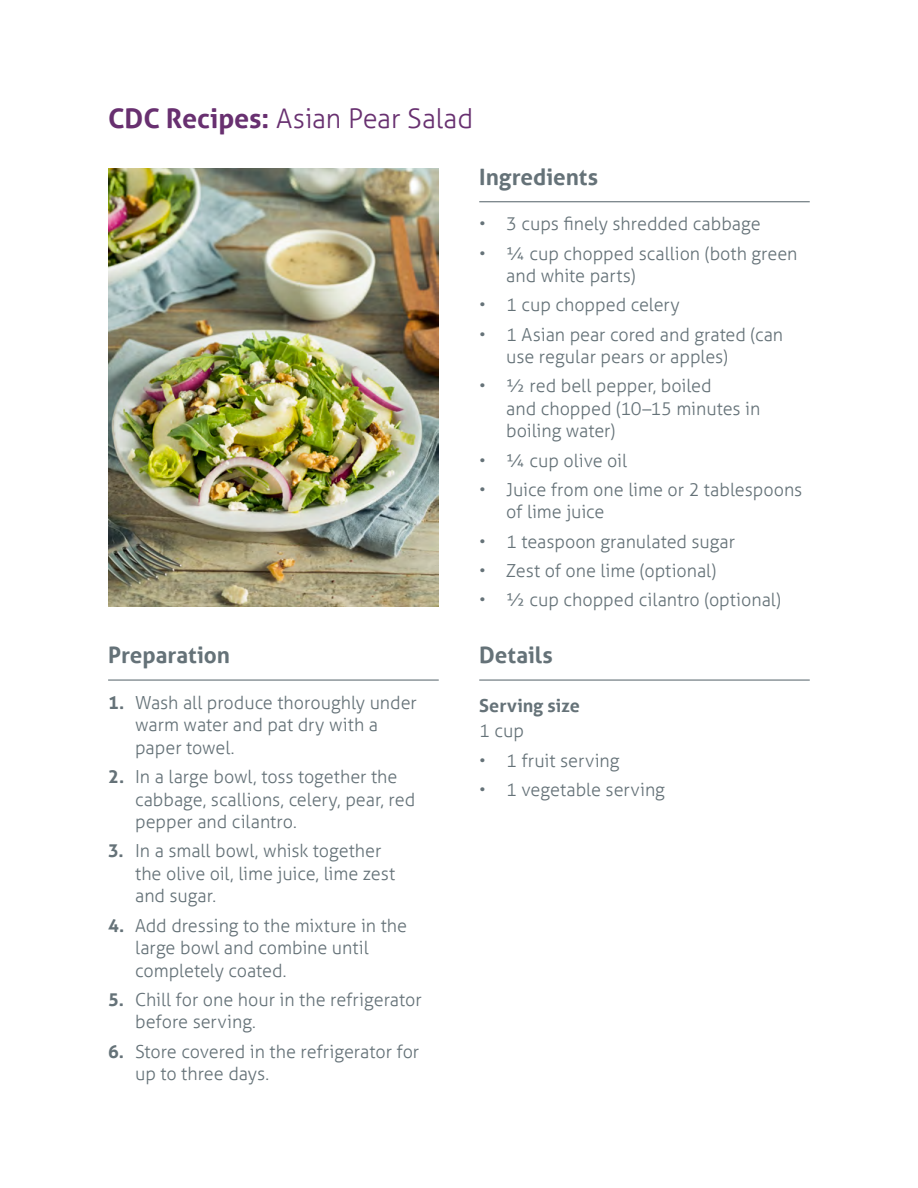
<style>
.page{position:relative;width:918px;height:1188px;background:#fff}
.page>*{position:absolute;margin:0;border:0;box-sizing:border-box;transform-origin:0 0}
.t1{font:300 27px "Aller";letter-spacing:-.005em;color:#683070}
.t2{font:700 22.5px "Aller";color:#657278}
.t3{font:300 18px/22.5px "Aller";letter-spacing:-.005em;color:#657278}
.t4{font:700 18px "Aller";color:#657278}
.s1{font-weight:700}
</style>
<div class="page">
<img style="left:108px;top:168px;width:331px;height:438px">
<hr style="left:479px;top:201px;width:331px;height:1px;background:#657278">
<hr style="left:108px;top:680px;width:331px;height:1px;background:#657278">
<hr style="left:479px;top:680px;width:331px;height:1px;background:#657278">
<h1 class="t1" style="left:108px;top:102px;width:367px"><span class="s1">CDC Recipes:</span> Asian Pear Salad</h1>
<p class="t2" style="left:479px;top:163px;width:120px">Ingredients</p>
<p class="t3" style="left:479px;top:213px;width:283px">• 3 cups finely shredded cabbage</p>
<p class="t3" style="left:506px;top:242px;width:293px;text-indent:-27px">• 1⁄4 cup chopped scallion (both green and white parts)</p>
<p class="t3" style="left:479px;top:294px;width:202px">• 1 cup chopped celery</p>
<p class="t3" style="left:506px;top:323px;width:278px;text-indent:-27px">• 1 Asian pear cored and grated (can use regular pears or apples)</p>
<p class="t3" style="left:506px;top:375px;width:256px;text-indent:-27px">• 1⁄2 red bell pepper, boiled<br>and chopped (10–15 minutes in boiling water)</p>
<p class="t3" style="left:479px;top:449px;width:149px">• 1⁄4 cup olive oil</p>
<p class="t3" style="left:506px;top:478px;width:298px;text-indent:-27px">• Juice from one lime or 2 tablespoons of lime juice</p>
<p class="t3" style="left:479px;top:530px;width:257px">• 1 teaspoon granulated sugar</p>
<p class="t3" style="left:479px;top:559px;width:239px">• Zest of one lime (optional)</p>
<p class="t3" style="left:479px;top:589px;width:303px">• 1⁄2 cup chopped cilantro (optional)</p>
<p class="t2" style="left:108px;top:641px;width:124px">Preparation</p>
<p class="t3" style="left:135px;top:691px;width:283px;text-indent:-27px"><span class="s1">1.</span> Wash all produce thoroughly under warm water and pat dry with a paper towel.</p>
<p class="t3" style="left:135px;top:765px;width:282px;text-indent:-27px"><span class="s1">2.</span> In a large bowl, toss together the cabbage, scallions, celery, pear, red pepper and cilantro.</p>
<p class="t3" style="left:135px;top:840px;width:262px;text-indent:-27px"><span class="s1">3.</span> In a small bowl, whisk together the olive oil, lime juice, lime zest and sugar.</p>
<p class="t3" style="left:135px;top:914px;width:274px;text-indent:-27px"><span class="s1">4.</span> Add dressing to the mixture in the large bowl and combine until completely coated.</p>
<p class="t3" style="left:135px;top:988px;width:288px;text-indent:-27px"><span class="s1">5.</span> Chill for one hour in the refrigerator before serving.</p>
<p class="t3" style="left:135px;top:1040px;width:286px;text-indent:-27px"><span class="s1">6.</span> Store covered in the refrigerator for up to three days.</p>
<p class="t2" style="left:479px;top:641px;width:75px">Details</p>
<p class="t4" style="left:479px;top:694px;width:102px">Serving size</p>
<p class="t3" style="left:479px;top:720px;width:46px">1 cup</p>
<p class="t3" style="left:479px;top:749px;width:142px">• 1 fruit serving</p>
<p class="t3" style="left:479px;top:778px;width:187px">• 1 vegetable serving</p>
</div>
